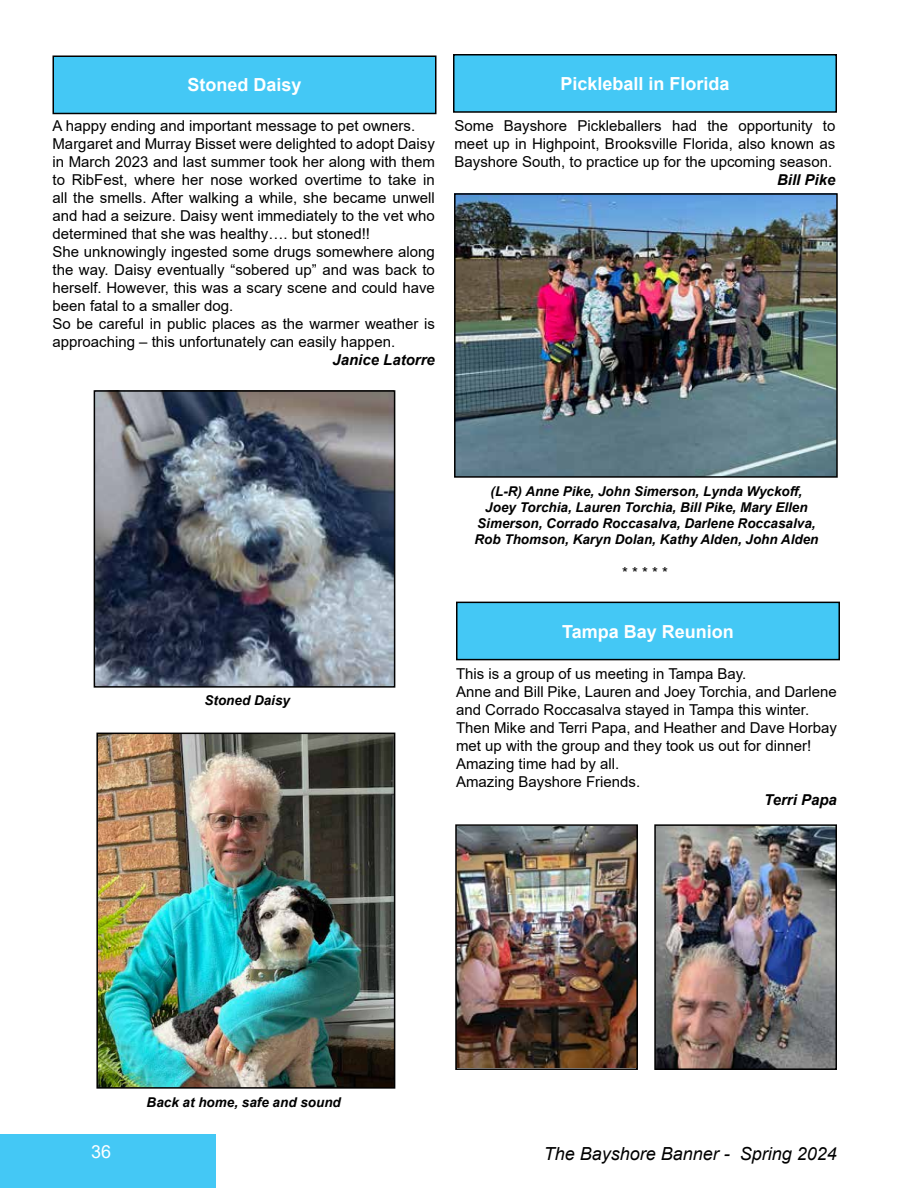
<style>
.page{position:relative;width:918px;height:1188px;background:#fff}
.page>*{position:absolute;margin:0;border:0;box-sizing:border-box;transform-origin:0 0}
.t1{font:700 18px "Arial";color:#fff}
.t2{font:italic 18px "Arial";color:#000}
.t3{font:18px "Arial";color:#fff}
.t4{font:15px/18px "Arial";color:#000}
.t5{font:italic 700 15px "Arial";color:#000}
.t6{font:italic 700 13.5px/16.2px "Arial";color:#000;text-align:center}
</style>
<div class="page">
<div style="left:0;top:1134px;width:216px;height:54px;background:#44c8f5"></div>
<div style="left:454px;top:55px;width:382px;height:57px;background:#44c8f5"></div>
<div style="left:453px;top:54px;width:384px;height:59px;border:2px solid #000"></div>
<img style="left:457px;top:196px;width:378px;height:279px">
<div style="left:454px;top:193px;width:384px;height:285px;border:2px solid #000"></div>
<div style="left:457px;top:602px;width:382px;height:58px;background:#44c8f5"></div>
<div style="left:456px;top:602px;width:384px;height:58px;border:2px solid #000"></div>
<div style="left:53px;top:56px;width:383px;height:57px;background:#44c8f5"></div>
<div style="left:52px;top:56px;width:384px;height:58px;border:2px solid #000"></div>
<img style="left:97px;top:393px;width:295px;height:292px">
<div style="left:94px;top:390px;width:301px;height:298px;border:2px solid #000"></div>
<img style="left:99px;top:736px;width:293px;height:350px">
<div style="left:96px;top:733px;width:299px;height:356px;border:2px solid #000"></div>
<img style="left:458px;top:827px;width:177px;height:240px">
<div style="left:455px;top:824px;width:183px;height:246px;border:2px solid #000"></div>
<img style="left:657px;top:827px;width:177px;height:240px">
<div style="left:654px;top:824px;width:183px;height:246px;border:2px solid #000"></div>
<p class="t1" style="left:187px;top:72px;width:116px">Stoned Daisy</p>
<p class="t4" style="left:52px;top:117px;width:384px">A happy ending and important message to pet owners.<br>Margaret and Murray Bisset were delighted to adopt Daisy in March 2023 and last summer took her along with them to RibFest, where her nose worked overtime to take in all the smells. After walking a while, she became unwell and had a seizure. Daisy went immediately to the vet who determined that she was healthy…. but stoned!!<br>She unknowingly ingested some drugs somewhere along the way. Daisy eventually “sobered up” and was back to herself. However, this was a scary scene and could have been fatal to a smaller dog.<br>So be careful in public places as the warmer weather is approaching – this unfortunately can easily happen.</p>
<p class="t5" style="left:332px;top:350px;width:104px">Janice Latorre</p>
<p class="t1" style="left:560px;top:71px;width:171px">Pickleball in Florida</p>
<p class="t4" style="left:454px;top:117px;width:382px;text-align:justify">Some Bayshore Pickleballers had the opportunity to meet up in Highpoint, Brooksville Florida, also known as Bayshore South, to practice up for the upcoming season.</p>
<p class="t5" style="left:777px;top:170px;width:60px">Bill Pike</p>
<p class="t6" style="left:205px;top:693px;width:87px">Stoned Daisy</p>
<p class="t6" style="left:474px;top:483px;width:346px">(L-R) Anne Pike, John Simerson, Lynda Wyckoff, Joey Torchia, Lauren Torchia, Bill Pike, Mary Ellen Simerson, Corrado Roccasalva, Darlene Roccasalva, Rob Thomson, Karyn Dolan, Kathy Alden, John Alden</p>
<p class="t4" style="left:622px;top:564px;width:47px">* * * * *</p>
<p class="t1" style="left:562px;top:619px;width:173px">Tampa Bay Reunion</p>
<p class="t4" style="left:456px;top:665px;width:382px">This is a group of us meeting in Tampa Bay.<br>Anne and Bill Pike, Lauren and Joey Torchia, and Darlene and Corrado Roccasalva stayed in Tampa this winter.<br>Then Mike and Terri Papa, and Heather and Dave Horbay met up with the group and they took us out for dinner!<br>Amazing time had by all.<br>Amazing Bayshore Friends.</p>
<p class="t5" style="left:764px;top:790px;width:74px">Terri Papa</p>
<p class="t6" style="left:147px;top:1095px;width:196px">Back at home, safe and sound</p>
<p class="t3" style="left:91px;top:1139px;width:22px">36</p>
<p class="t2" style="left:544px;top:1142px;width:295px">The Bayshore Banner - Spring 2024</p>
</div>
